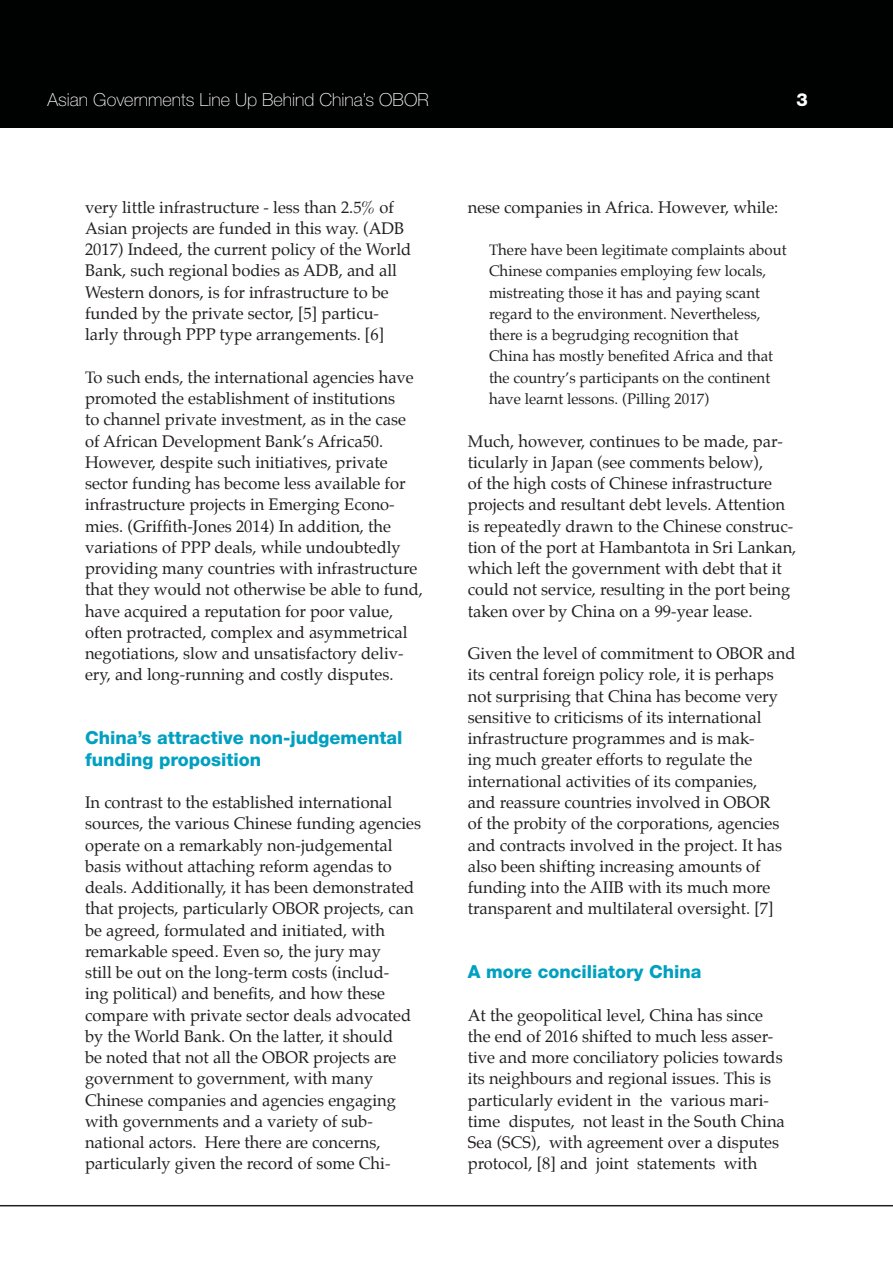
<style>
.page{position:relative;width:893px;height:1263px;background:#fff}
.page>*{position:absolute;margin:0;border:0;box-sizing:border-box;transform-origin:0 0}
.Subheading{font:800 18px/21.6px "Helvetica Neue LT Std";color:#00a0c1}
.t1{font:100 18px "Helvetica Neue LT Std";color:#fff}
.t2{font:800 18px "Helvetica Neue LT Std";color:#fff}
.Palatino_Body_1st{font:16.5px/21.3px "Palatino";color:#231f20}
.Palatino_Body_Quote{font:15px/21.3px "Palatino";color:#231f20}
</style>
<div class="page">
<div style="left:0;top:0;width:893px;height:128px;background:#000101"></div>
<hr style="left:0;top:1205px;width:893px;height:1px;background:#231f20">
<p class="t1" style="left:48px;top:90px;width:383px">Asian Governments Line Up Behind China’s OBOR</p>
<p class="t2" style="left:797px;top:89px;width:13px">3</p>
<p class="Palatino_Body_1st" style="left:85px;top:196px;width:328px">very little infrastructure - less than 2.5% of Asian projects are funded in this way. (ADB 2017) Indeed, the current policy of the World Bank, such regional bodies as ADB, and all Western donors, is for infrastructure to be funded by the private sector, [5] particu&shy;larly through PPP type arrangements. [6]</p>
<p class="Palatino_Body_1st" style="left:85px;top:366px;width:339px">To such ends, the international agencies have promoted the establishment of institutions<br>to channel private investment, as in the case of African Development Bank’s Africa50.<br>However, despite such initiatives, private sector funding has become less available for infrastructure projects in Emerging Econo&shy;mies. (Griffith-Jones 2014) In addition, the variations of PPP deals, while undoubtedly providing many countries with infrastructure that they would not otherwise be able to fund, have acquired a reputation for poor value, often protracted, complex and asymmetrical negotiations, slow and unsatisfactory deliv&shy;ery, and long-running and costly disputes.</p>
<p class="Subheading" style="left:85px;top:727px;width:319px">China’s attractive non-judgemental funding proposition</p>
<p class="Palatino_Body_1st" style="left:85px;top:792px;width:338px">In contrast to the established international sources, the various Chinese funding agencies operate on a remarkably non-judgemental basis without attaching reform agendas to deals. Additionally, it has been demonstrated that projects, particularly OBOR projects, can be agreed, formulated and initiated, with remarkable speed. Even so, the jury may<br>still be out on the long-term costs (includ-<br>ing political) and benefits, and how these compare with private sector deals advocated by the World Bank. On the latter, it should<br>be noted that not all the OBOR projects are government to government, with many Chinese companies and agencies engaging with governments and a variety of sub&shy;national actors. Here there are concerns, particularly given the record of some Chi-</p>
<p class="Palatino_Body_1st" style="left:468px;top:196px;width:312px">nese companies in Africa. However, while:</p>
<p class="Palatino_Body_Quote" style="left:489px;top:239px;width:299px">There have been legitimate complaints about Chinese companies employing few locals, mistreating those it has and paying scant regard to the environment. Nevertheless, there is a begrudging recognition that<br>China has mostly benefited Africa and that the country’s participants on the continent have learnt lessons. (Pilling 2017)</p>
<p class="Palatino_Body_1st" style="left:468px;top:430px;width:330px">Much, however, continues to be made, par&shy;ticularly in Japan (see comments below),<br>of the high costs of Chinese infrastructure projects and resultant debt levels. Attention is repeatedly drawn to the Chinese construc&shy;tion of the port at Hambantota in Sri Lankan, which left the government with debt that it could not service, resulting in the port being taken over by China on a 99-year lease.</p>
<p class="Palatino_Body_1st" style="left:468px;top:643px;width:329px">Given the level of commitment to OBOR and its central foreign policy role, it is perhaps not surprising that China has become very sensitive to criticisms of its international infrastructure programmes and is mak-<br>ing much greater efforts to regulate the international activities of its companies,<br>and reassure countries involved in OBOR<br>of the probity of the corporations, agencies and contracts involved in the project. It has also been shifting increasing amounts of funding into the AIIB with its much more transparent and multilateral oversight. [7]</p>
<p class="Subheading" style="left:468px;top:961px;width:235px">A more conciliatory China</p>
<p class="Palatino_Body_1st" style="left:468px;top:1004px;width:319px">At the geopolitical level, China has since the end of 2016 shifted to much less asser&shy;tive and more conciliatory policies towards its neighbours and regional issues. This is particularly evident in the various mari&shy;time disputes, not least in the South China Sea (SCS), with agreement over a disputes protocol, [8] and joint statements with</p>
</div>
